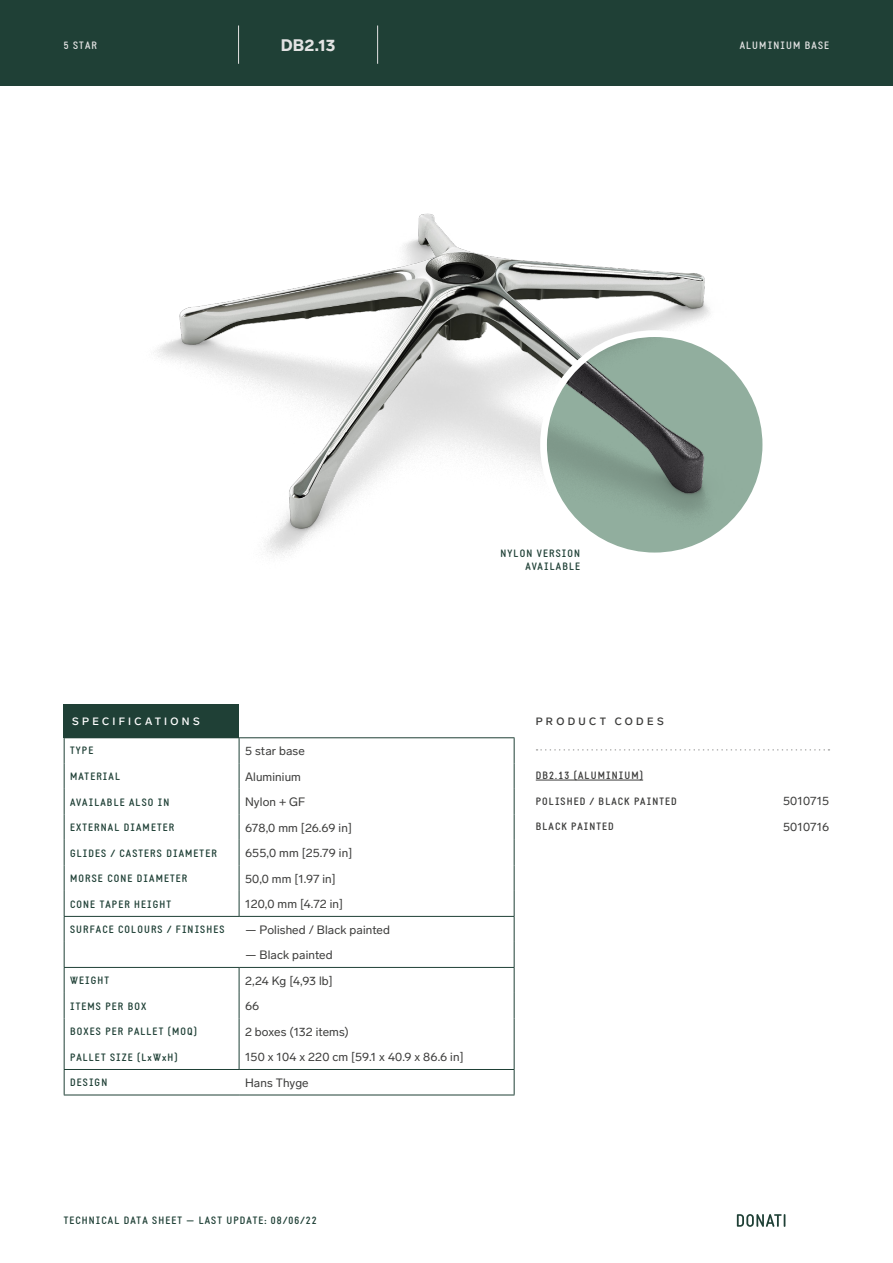
<style>
.page{position:relative;width:893px;height:1263px;background:#fff}
.page>*{position:absolute;margin:0;border:0;box-sizing:border-box;transform-origin:0 0}
.t1{font:900 16.5px "Lab Grotesque";color:#e3e3e3}
.t2{font:12px "Lab Grotesque";letter-spacing:.01em;color:#3c3c3b}
.t3{font:700 10.5px/12.6px "Static";letter-spacing:.1em;color:#1f4036;text-align:right}
.t4{font:700 10.5px "Static";letter-spacing:.1em;color:#3c3c3b}
.t5{font:700 10.5px "Static";letter-spacing:.1em;color:#e3e3e3}
.t6{font:500 10.5px "Lab Grotesque";letter-spacing:.315em;color:#fff}
.t7{font:500 10.5px "Lab Grotesque";letter-spacing:.32em;color:#3c3c3b}
</style>
<div class="page">
<div style="left:0;top:0;width:893px;height:85px;background:#1f4036"></div>
<img style="left:154px;top:213px;width:556px;height:343px">
<img style="left:544px;top:334px;width:222px;height:222px;border-radius:111px">
<div style="left:540px;top:330px;width:229px;height:229px;border:7px solid #fff;border-radius:50%"></div>
<div style="left:64px;top:704px;width:175px;height:33px;background:#1f4036"></div>
<hr style="left:536px;top:780px;width:107px;height:1px;background:#3c3c3b">
<svg style="left:536px;top:749px;width:293px;height:2px"></svg>
<hr style="left:239px;top:916px;width:275px;height:1px;background:#1f4036">
<hr style="left:64px;top:1069px;width:175px;height:1px;background:#1f4036">
<hr style="left:239px;top:1069px;width:275px;height:1px;background:#1f4036">
<hr style="left:64px;top:1094px;width:175px;height:1px;background:#1f4036">
<hr style="left:239px;top:1094px;width:275px;height:1px;background:#1f4036">
<hr style="left:64px;top:737px;width:175px;height:1px;background:#1f4036">
<hr style="left:239px;top:737px;width:275px;height:1px;background:#1f4036">
<hr style="left:64px;top:967px;width:175px;height:1px;background:#1f4036">
<hr style="left:239px;top:967px;width:275px;height:1px;background:#1f4036">
<hr style="left:64px;top:916px;width:175px;height:1px;background:#1f4036">
<svg style="left:239px;top:968px;width:1px;height:101px"></svg>
<svg style="left:64px;top:738px;width:1px;height:356px"></svg>
<svg style="left:239px;top:738px;width:1px;height:178px"></svg>
<svg style="left:514px;top:738px;width:1px;height:356px"></svg>
<hr style="left:238px;top:26px;width:1px;height:38px;background:#e3e3e3">
<hr style="left:377px;top:26px;width:1px;height:38px;background:#e3e3e3">
<svg style="left:737px;top:1214px;width:48px;height:13px"></svg>
<h1 class="t1" style="left:281px;top:35px;width:56px">DB2.13</h1>
<p class="t5" style="left:64px;top:39px;width:35px">5 STAR</p>
<p class="t5" style="left:740px;top:39px;width:91px">ALUMINIUM BASE</p>
<p class="t3" style="left:500px;top:547px;width:81px">NYLON VERSION<br>AVAILABLE</p>
<p class="t6" style="left:72px;top:715px;width:129px">SPECIFICATIONS</p>
<p class="t3" style="left:70px;top:745px;width:25px">TYPE</p>
<p class="t2" style="left:245px;top:744px;width:61px">5 star base</p>
<p class="t3" style="left:70px;top:770px;width:51px">MATERIAL</p>
<p class="t2" style="left:245px;top:769px;width:57px">Aluminium</p>
<p class="t3" style="left:70px;top:796px;width:101px">AVAILABLE ALSO IN</p>
<p class="t2" style="left:245px;top:795px;width:62px">Nylon + GF</p>
<p class="t3" style="left:70px;top:821px;width:106px">EXTERNAL DIAMETER</p>
<p class="t2" style="left:245px;top:820px;width:108px">678,0 mm [26.69 in]</p>
<p class="t3" style="left:70px;top:847px;width:148px">GLIDES / CASTERS DIAMETER</p>
<p class="t2" style="left:245px;top:846px;width:109px">655,0 mm [25.79 in]</p>
<p class="t3" style="left:70px;top:872px;width:119px">MORSE CONE DIAMETER</p>
<p class="t2" style="left:245px;top:871px;width:92px">50,0 mm [1.97 in]</p>
<p class="t3" style="left:70px;top:898px;width:103px">CONE TAPER HEIGHT</p>
<p class="t2" style="left:245px;top:897px;width:100px">120,0 mm [4.72 in]</p>
<p class="t3" style="left:70px;top:923px;width:156px">SURFACE COLOURS / FINISHES</p>
<p class="t2" style="left:245px;top:922px;width:146px">— Polished / Black painted</p>
<p class="t2" style="left:245px;top:948px;width:89px">— Black painted</p>
<p class="t3" style="left:70px;top:974px;width:41px">WEIGHT</p>
<p class="t2" style="left:245px;top:973px;width:89px">2,24 Kg [4,93 lb]</p>
<p class="t3" style="left:70px;top:1000px;width:78px">ITEMS PER BOX</p>
<p class="t2" style="left:245px;top:999px;width:16px">66</p>
<p class="t3" style="left:70px;top:1025px;width:129px">BOXES PER PALLET (MOQ)</p>
<p class="t2" style="left:245px;top:1024px;width:105px">2 boxes (132 items)</p>
<p class="t3" style="left:70px;top:1051px;width:109px">PALLET SIZE (LxWxH)</p>
<p class="t2" style="left:245px;top:1050px;width:220px">150 x 104 x 220 cm [59.1 x 40.9 x 86.6 in]</p>
<p class="t3" style="left:70px;top:1076px;width:39px">DESIGN</p>
<p class="t2" style="left:245px;top:1075px;width:65px">Hans Thyge</p>
<p class="t3" style="left:64px;top:1215px;width:255px">TECHNICAL DATA SHEET — LAST UPDATE: 08/06/22</p>
<p class="t7" style="left:536px;top:715px;width:129px">PRODUCT CODES</p>
<p class="t4" style="left:536px;top:769px;width:109px">DB2.13 (ALUMINIUM)</p>
<p class="t4" style="left:536px;top:794px;width:142px">POLISHED / BLACK PAINTED</p>
<p class="t2" style="left:783px;top:794px;width:48px">5010715</p>
<p class="t4" style="left:536px;top:820px;width:80px">BLACK PAINTED</p>
<p class="t2" style="left:783px;top:819px;width:48px">5010716</p>
</div>
